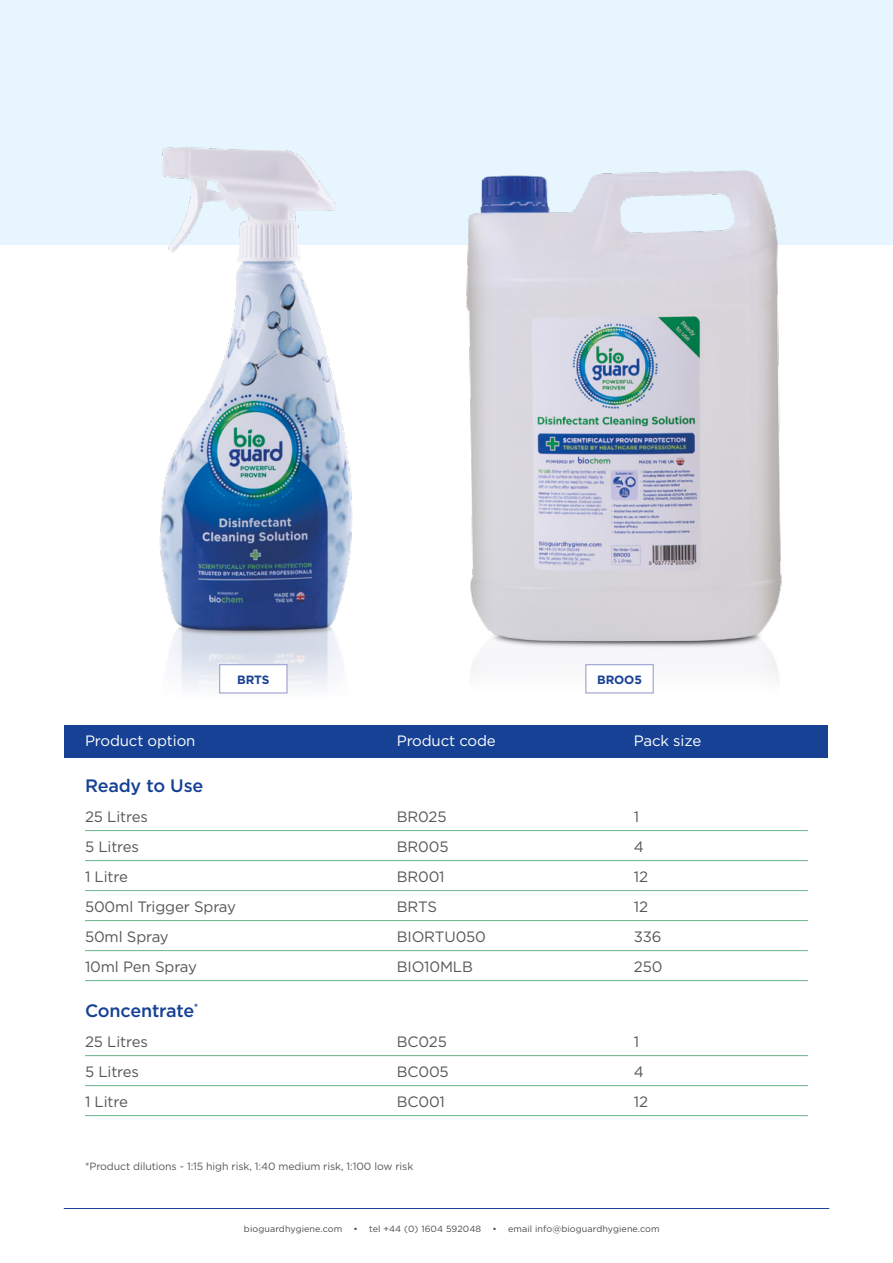
<style>
.page{position:relative;width:893px;height:1263px;background:#fff}
.page>*{position:absolute;margin:0;border:0;box-sizing:border-box;transform-origin:0 0}
.t1{font:500 18px "Gotham";letter-spacing:-.01em;color:#164194}
.t2{font:15px "Gotham";letter-spacing:-.01em;color:#575756}
.t3{font:15px "Gotham";letter-spacing:-.01em;color:#fff}
.t4{font:700 12px "Gotham";letter-spacing:-.01em;color:#164194}
.t5{font:10.5px "Gotham";letter-spacing:-.01em;color:#575756}
.t6{font:9px "Gotham";letter-spacing:.01em;color:#4a4a49}
</style>
<div class="page">
<div style="left:0;top:0;width:893px;height:244px;background:#e6f5fe"></div>
<hr style="left:64px;top:1208px;width:765px;height:1px;background:#164194">
<img style="left:148px;top:147px;width:222px;height:547px">
<div style="left:220px;top:665px;width:67px;height:28px;background:#fff"></div>
<div style="left:219px;top:664px;width:68px;height:29px;border:1px solid #8f96cb"></div>
<img style="left:446px;top:170px;width:404px;height:524px">
<div style="left:586px;top:665px;width:67px;height:28px;background:#fff"></div>
<div style="left:586px;top:664px;width:67px;height:29px;border:1px solid #8f96cb"></div>
<div style="left:65px;top:725px;width:763px;height:33px;background:#164194"></div>
<hr style="left:85px;top:830px;width:723px;height:1px;background:#69b58b">
<hr style="left:85px;top:860px;width:723px;height:1px;background:#69b58b">
<hr style="left:85px;top:890px;width:723px;height:1px;background:#69b58b">
<hr style="left:85px;top:920px;width:723px;height:1px;background:#69b58b">
<hr style="left:85px;top:950px;width:723px;height:1px;background:#69b58b">
<hr style="left:85px;top:980px;width:723px;height:1px;background:#69b58b">
<hr style="left:85px;top:1055px;width:723px;height:1px;background:#69b58b">
<hr style="left:85px;top:1085px;width:723px;height:1px;background:#69b58b">
<hr style="left:85px;top:1115px;width:723px;height:1px;background:#69b58b">
<p class="t4" style="left:237px;top:671px;width:34px">BRTS</p>
<p class="t4" style="left:597px;top:671px;width:46px">BROO5</p>
<p class="t3" style="left:85px;top:731px;width:112px">Product option</p>
<p class="t3" style="left:397px;top:731px;width:100px">Product code</p>
<p class="t3" style="left:634px;top:731px;width:69px">Pack size</p>
<p class="t1" style="left:85px;top:774px;width:120px">Ready to Use</p>
<p class="t2" style="left:85px;top:807px;width:64px">25 Litres</p>
<p class="t2" style="left:397px;top:807px;width:51px">BR025</p>
<p class="t2" style="left:634px;top:807px;width:7px">1</p>
<p class="t2" style="left:85px;top:837px;width:56px">5 Litres</p>
<p class="t2" style="left:397px;top:837px;width:53px">BR005</p>
<p class="t2" style="left:634px;top:837px;width:12px">4</p>
<p class="t2" style="left:85px;top:867px;width:44px">1 Litre</p>
<p class="t2" style="left:397px;top:867px;width:49px">BR001</p>
<p class="t2" style="left:634px;top:867px;width:16px">12</p>
<p class="t2" style="left:85px;top:897px;width:152px">500ml Trigger Spray</p>
<p class="t2" style="left:397px;top:897px;width:42px">BRTS</p>
<p class="t2" style="left:634px;top:897px;width:16px">12</p>
<p class="t2" style="left:85px;top:927px;width:85px">50ml Spray</p>
<p class="t2" style="left:397px;top:927px;width:91px">BIORTU050</p>
<p class="t2" style="left:634px;top:927px;width:29px">336</p>
<p class="t2" style="left:85px;top:957px;width:113px">10ml Pen Spray</p>
<p class="t2" style="left:397px;top:957px;width:78px">BIO10MLB</p>
<p class="t2" style="left:634px;top:957px;width:30px">250</p>
<p class="t1" style="left:85px;top:999px;width:115px">Concentrate<sup>*</sup></p>
<p class="t2" style="left:85px;top:1032px;width:64px">25 Litres</p>
<p class="t2" style="left:397px;top:1032px;width:52px">BC025</p>
<p class="t2" style="left:634px;top:1032px;width:7px">1</p>
<p class="t2" style="left:85px;top:1062px;width:56px">5 Litres</p>
<p class="t2" style="left:397px;top:1062px;width:53px">BC005</p>
<p class="t2" style="left:634px;top:1062px;width:12px">4</p>
<p class="t2" style="left:85px;top:1092px;width:44px">1 Litre</p>
<p class="t2" style="left:397px;top:1092px;width:50px">BC001</p>
<p class="t2" style="left:634px;top:1092px;width:16px">12</p>
<p class="t5" style="left:85px;top:1160px;width:330px">*Product dilutions - 1:15 high risk, 1:40 medium risk, 1:100 low risk</p>
<p class="t6" style="left:244px;top:1223px;width:100px">bioguardhygiene.com</p>
<p class="t6" style="left:353px;top:1223px;width:129px">• tel +44 (0) 1604 592048</p>
<p class="t6" style="left:492px;top:1223px;width:169px">• email info@bioguardhygiene.com</p>
</div>
